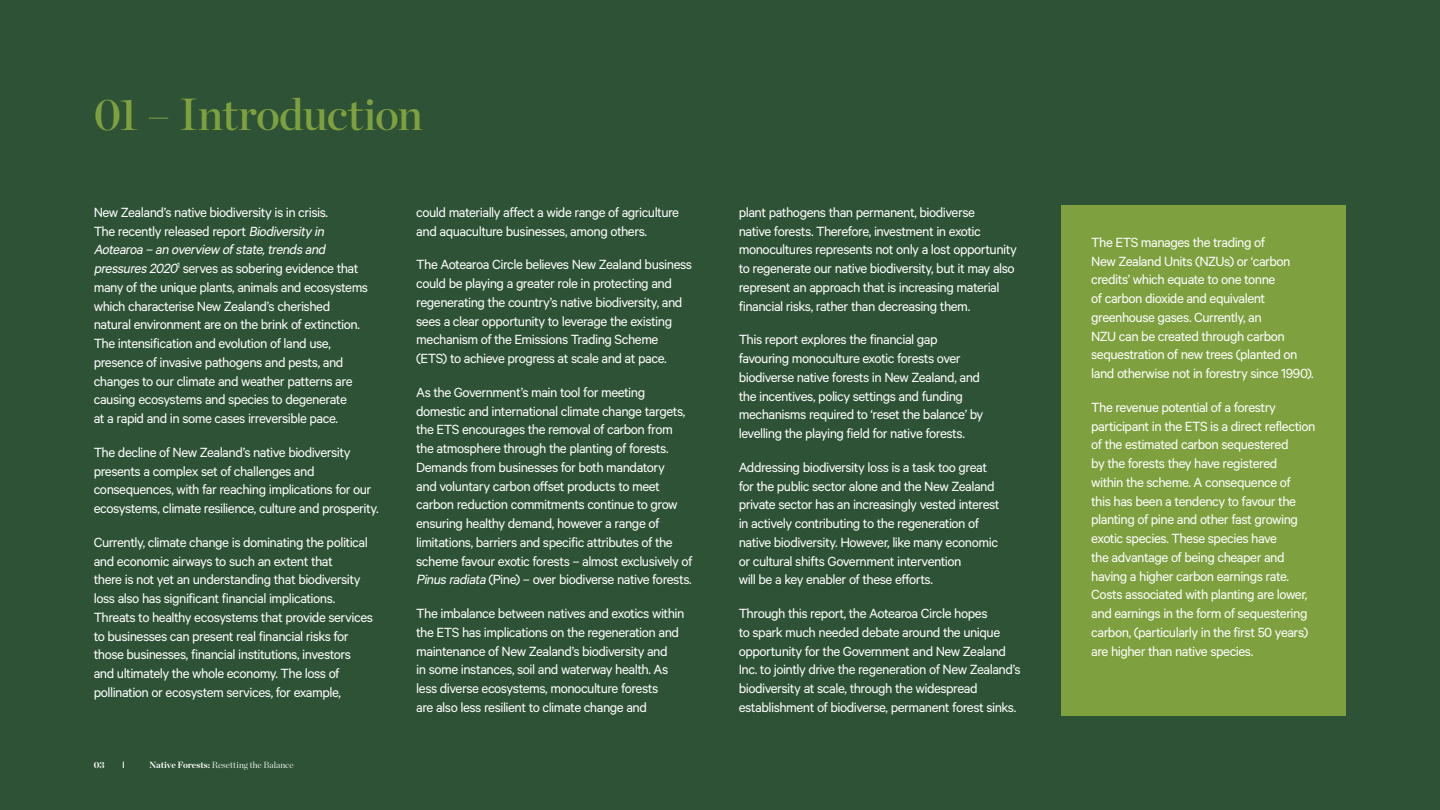
<style>
.page{position:relative;width:1440px;height:810px;background:#2e5236}
.page>*{position:absolute;margin:0;border:0;box-sizing:border-box;transform-origin:0 0}
.t1{font:45px "Chronicle Display Semi";letter-spacing:-.02em;color:#7ea03f}
.t2{font:15px/18.8px "Calibre";letter-spacing:-.035em;color:#fff}
.t3{font:300 9px "Chronicle Display";color:#fff}
.t4{font:700 9px "Chronicle Display";color:#fff}
.s1{font-style:italic}
.s2{font-weight:700}
</style>
<div class="page">
<div style="left:1061px;top:206px;width:285px;height:510px;background:#7ea03f"></div>
<h1 class="t1" style="left:94px;top:79px;width:331px">01 – Introduction</h1>
<p class="t2" style="left:94px;top:202px;width:276px">New Zealand’s native biodiversity is in crisis.<br>The recently released report <span class="s1">Biodiversity in Aotearoa – an overview ofstate,trendsand pressures2020</span><sup>1</sup> serves as sobering evidence that many of the unique plants, animals and ecosystems which characterise New Zealand’s cherished natural environment are on the brink of extinction.<br>The intensification and evolution of land use, presence of invasive pathogens and pests, and changes to our climate and weather patterns are causing ecosystems and species to degenerate<br>at a rapid and in some cases irreversible pace.</p>
<p class="t2" style="left:94px;top:442px;width:287px">The decline of New Zealand’s native biodiversity presents a complex set of challenges and consequences, with far reaching implications for our ecosystems, climate resilience, culture and prosperity.</p>
<p class="t2" style="left:94px;top:532px;width:281px">Currently, climate change is dominating the political and economic airways to such an extent that<br>there is not yet an understanding that biodiversity loss also has significant financial implications.<br>Threats to healthy ecosystems that provide services to businesses can present real financial risks for those businesses, financial institutions, investors and ultimately the whole economy. The loss of pollination or ecosystem services, for example,</p>
<p class="t4" style="left:94px;top:758px;width:12px">03</p>
<p class="t3" style="left:149px;top:758px;width:146px"><span class="s2">Native Forests:</span> Resetting the Balance</p>
<p class="t2" style="left:416px;top:202px;width:264px">could materially affect a wide range of agriculture and aquaculture businesses, among others.</p>
<p class="t2" style="left:416px;top:255px;width:277px">The Aotearoa Circle believes New Zealand business could be playing a greater role in protecting and regenerating the country’s native biodiversity, and sees a clear opportunity to leverage the existing mechanism of the Emissions Trading Scheme (ETS) to achieve progress at scale and at pace.</p>
<p class="t2" style="left:416px;top:382px;width:278px">As the Government’s main tool for meeting domestic and international climate change targets, the ETS encourages the removal of carbon from the atmosphere through the planting of forests.<br>Demands from businesses for both mandatory<br>and voluntary carbon offset products to meet carbon reduction commitments continue to grow ensuring healthy demand, however a range of limitations, barriers and specific attributes of the scheme favour exotic forests – almost exclusively of <span class="s1">Pinusradiata</span> (Pine) – over biodiverse native forests.</p>
<p class="t2" style="left:416px;top:603px;width:270px">The imbalance between natives and exotics within the ETS has implications on the regeneration and maintenance of New Zealand’s biodiversity and<br>in some instances, soil and waterway health. As less diverse ecosystems, monoculture forests<br>are also less resilient to climate change and</p>
<p class="t2" style="left:739px;top:202px;width:280px">plant pathogens than permanent, biodiverse<br>native forests. Therefore, investment in exotic monocultures represents not only a lost opportunity to regenerate our native biodiversity, but it may also represent an approach that is increasing material financial risks, rather than decreasing them.</p>
<p class="t2" style="left:739px;top:330px;width:246px">This report explores the financial gap favouring monoculture exotic forests over biodiverse native forests in New Zealand, and the incentives, policy settings and funding mechanisms required to ‘reset the balance’ by levelling the playing field for native forests.</p>
<p class="t2" style="left:739px;top:457px;width:262px">Addressing biodiversity loss is a task too great for the public sector alone and the New Zealand private sector has an increasingly vested interest in actively contributing to the regeneration of native biodiversity. However, like many economic or cultural shifts Government intervention<br>will be a key enabler of these efforts.</p>
<p class="t2" style="left:739px;top:603px;width:283px">Through this report, the Aotearoa Circle hopes<br>to spark much needed debate around the unique opportunity for the Government and New Zealand Inc. to jointly drive the regeneration of New Zealand’s biodiversity at scale, through the widespread establishment of biodiverse, permanent forest sinks.</p>
<p class="t2" style="left:1091px;top:232px;width:224px">The ETS manages the trading of<br>New Zealand Units (NZUs) or ‘carbon credits’ which equate to one tonne<br>of carbon dioxide and equivalent greenhouse gases. Currently, an<br>NZU can be created through carbon sequestration of new trees (planted on land otherwise not in forestry since 1990).</p>
<p class="t2" style="left:1091px;top:397px;width:226px">The revenue potential of a forestry participant in the ETS is a direct reflection of the estimated carbon sequestered<br>by the forests they have registered<br>within the scheme. A consequence of<br>this has been a tendency to favour the planting of pine and other fast growing exotic species. These species have<br>the advantage of being cheaper and having a higher carbon earnings rate.<br>Costs associated with planting are lower, and earnings in the form of sequestering carbon, (particularly in the first 50 years) are higher than native species.</p>
</div>
